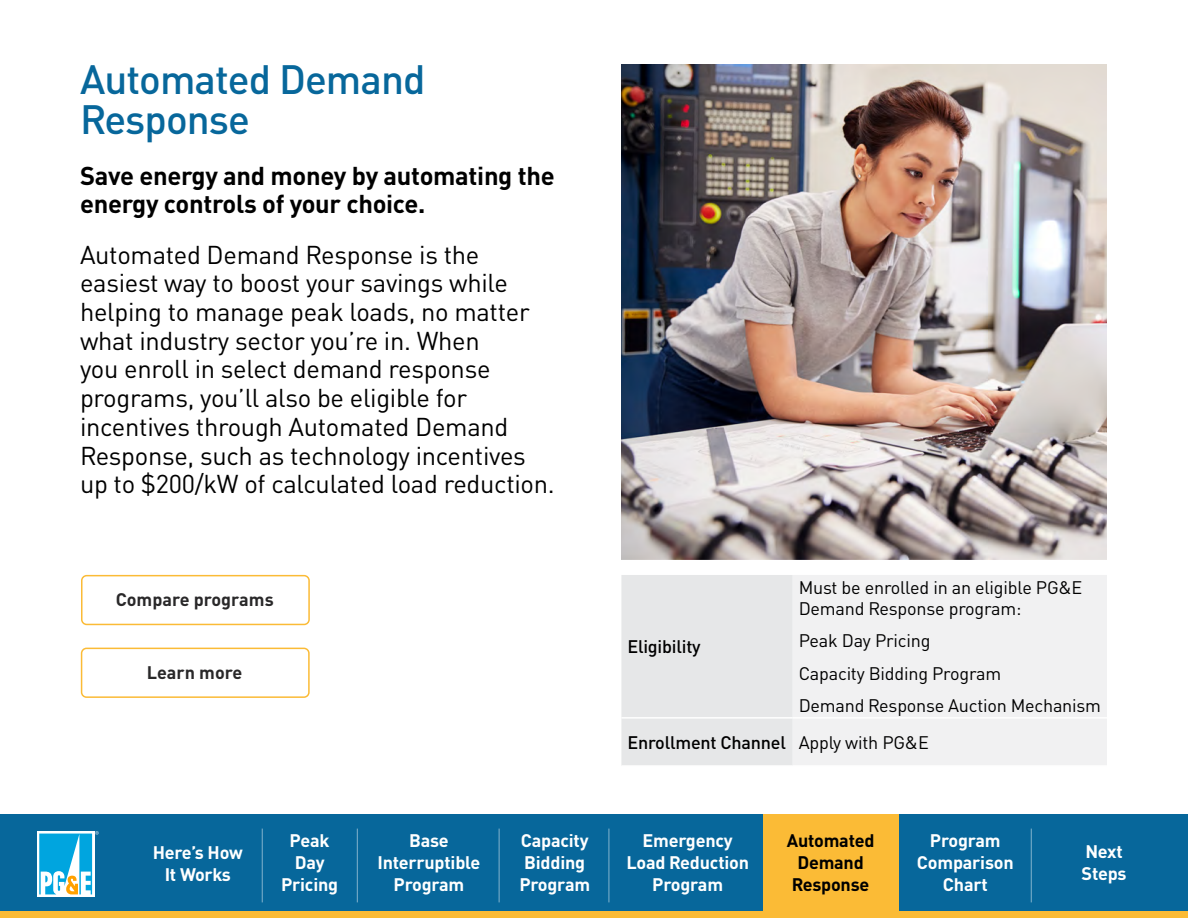
<style>
.page{position:relative;width:1188px;height:918px;background:#fff}
.page>*{position:absolute;margin:0;border:0;box-sizing:border-box;transform-origin:0 0}
.t1{font:500 40.5px/40.5px "DIN Pro";letter-spacing:-.025em;color:#07679b}
.t2{font:25.5px/28.7px "DIN Pro";letter-spacing:-.01em;color:#000}
.t3{font:700 25.5px/28.7px "DIN Pro";letter-spacing:-.01em;color:#000}
.t4{font:700 18px/21.6px "DIN Pro";letter-spacing:-.01em;color:#fff;text-align:center}
.t5{font:18px/32.2px "DIN Pro";letter-spacing:-.01em;color:#000}
.t6{font:500 18px "DIN Pro";letter-spacing:-.01em;color:#000}
.t7{font:700 18px "DIN Pro";color:#292829}
.t8{font:700 18px/21.6px "DIN Pro";letter-spacing:-.01em;color:#000;text-align:center}
.s1{font-weight:400}
</style>
<div class="page">
<div style="left:0;top:815px;width:1188px;height:103px;background:#07679b"></div>
<div style="left:0;top:912px;width:1188px;height:6px;background:#fbbb36"></div>
<div style="left:37px;top:831px;width:58px;height:66px;background:#fff"></div>
<svg style="left:39px;top:831px;width:60px;height:63px"></svg>
<hr style="left:357px;top:829px;width:1px;height:73px;background:#83b3cd">
<hr style="left:499px;top:829px;width:1px;height:73px;background:#83b3cd">
<hr style="left:609px;top:829px;width:1px;height:73px;background:#83b3cd">
<hr style="left:262px;top:829px;width:1px;height:73px;background:#83b3cd">
<hr style="left:1031px;top:829px;width:1px;height:73px;background:#83b3cd">
<div style="left:764px;top:815px;width:135px;height:103px;background:#fbbb36"></div>
<div style="left:81px;top:648px;width:229px;height:50px;border:2px solid #fbbb36;border-radius:5px"></div>
<div style="left:621px;top:575px;width:172px;height:190px;background:#e6e7e8"></div>
<div style="left:793px;top:575px;width:314px;height:190px;background:#f1f1f2"></div>
<hr style="left:621px;top:717px;width:172px;height:2px;background:#fff">
<hr style="left:793px;top:717px;width:314px;height:2px;background:#fff">
<img style="left:621px;top:64px;width:486px;height:496px">
<div style="left:81px;top:575px;width:229px;height:50px;border:2px solid #fbbb36;border-radius:5px"></div>
<h1 class="t1" style="left:80px;top:55px;width:347px">Automated Demand<br>Response</h1>
<p class="t3" style="left:80px;top:158px;width:476px">Save energy and money by automating the energy controls of your choice.</p>
<p class="t2" style="left:80px;top:238px;width:476px">Automated Demand Response is the easiest way to boost your savings while helping to manage peak loads, no matter what industry sector you’re in. When<br>you enroll in select demand response programs, you’ll also be eligible for incentives through Automated Demand Response, such as technology incentives up to $200/kW of calculated load reduction.</p>
<p class="t7" style="left:116px;top:584px;width:159px">Compare programs</p>
<p class="t7" style="left:147px;top:657px;width:97px">Learn more</p>
<p class="t5" style="left:799px;top:575px;width:285px;line-height:21.3px">Must be enrolled in an eligible PG&amp;E<br>Demand Response program:</p>
<p class="t5" style="left:799px;top:623px;width:304px">Peak Day Pricing<br>Capacity Bidding Program<br>Demand Response Auction Mechanism</p>
<p class="t6" style="left:627px;top:728px;width:303px">Enrollment Channel <span class="s1">Apply with PG&amp;E</span></p>
<p class="t6" style="left:627px;top:632px;width:75px">Eligibility</p>
<p class="t4" style="left:153px;top:840px;width:92px">Here’s How<br>It Works</p>
<p class="t4" style="left:281px;top:828px;width:59px">Peak<br>Day<br>Pricing</p>
<p class="t4" style="left:378px;top:828px;width:104px">Base<br>Interruptible<br>Program</p>
<p class="t4" style="left:519px;top:828px;width:72px;text-align:left">Capacity<br>Bidding<br>Program</p>
<p class="t4" style="left:626px;top:828px;width:124px">Emergency<br>Load Reduction<br>Program</p>
<p class="t4" style="left:917px;top:828px;width:98px">Program<br>Comparison<br>Chart</p>
<p class="t8" style="left:787px;top:828px;width:89px">Automated<br>Demand<br>Response</p>
<p class="t4" style="left:1082px;top:839px;width:46px;text-align:left">Next<br>Steps</p>
</div>
